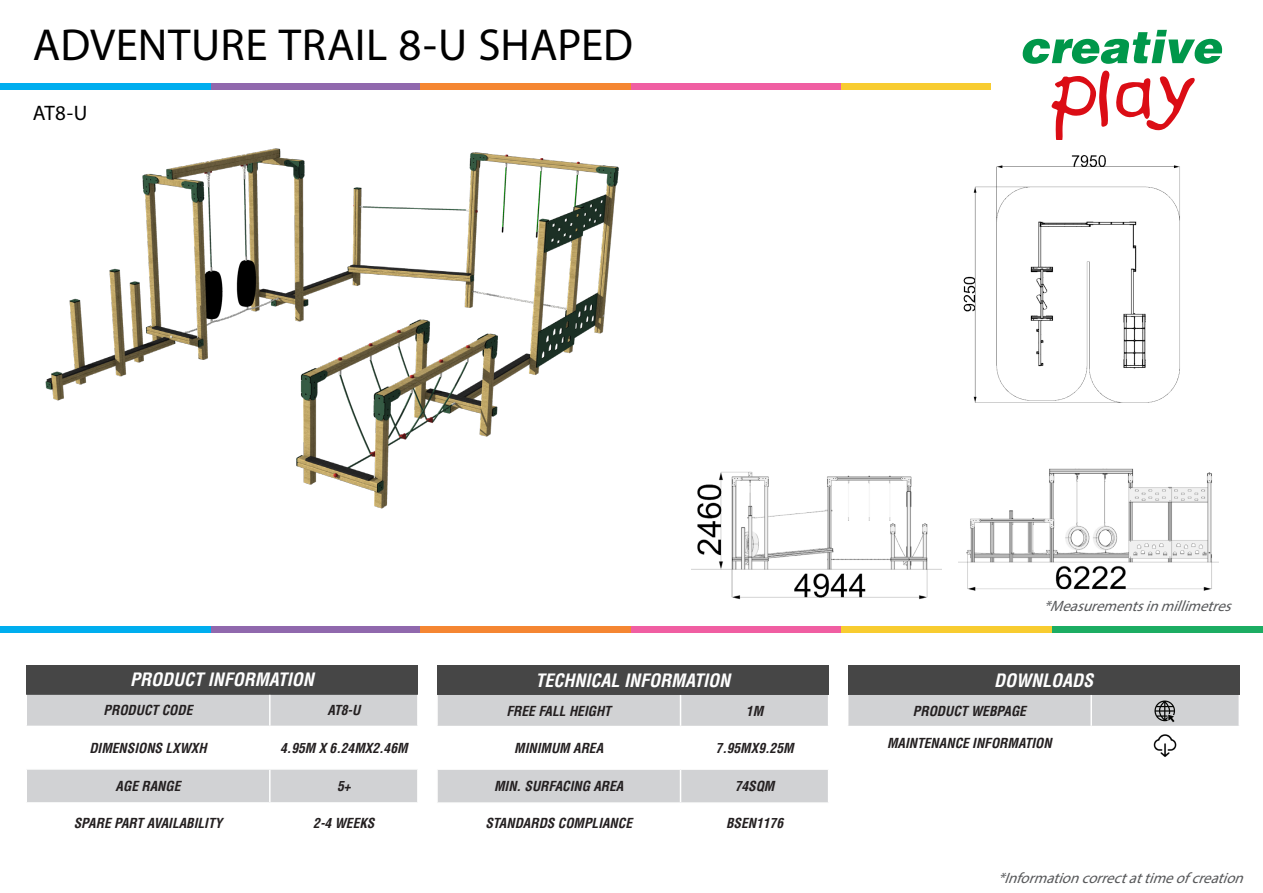
<style>
.page{position:relative;width:1263px;height:893px;background:#fff}
.page>*{position:absolute;margin:0;border:0;box-sizing:border-box;transform-origin:0 0}
.t1{font:45px "Myriad Pro";color:#000}
.t2{font:21px "Myriad Pro";color:#000}
.t3{font:italic 700 condensed 18px "Helvetica LT Std";color:#fff}
.t4{font:italic 15px "Myriad Pro";color:#57585a}
.t5{font:italic 700 condensed 13.5px "Helvetica LT Std";color:#231f20}
</style>
<div class="page">
<div style="left:0;top:626px;width:211px;height:6px;background:#00aeef"></div>
<div style="left:211px;top:626px;width:210px;height:6px;background:#9068ad"></div>
<div style="left:420px;top:626px;width:211px;height:6px;background:#f58632"></div>
<div style="left:631px;top:626px;width:210px;height:6px;background:#f05ea2"></div>
<div style="left:841px;top:626px;width:211px;height:6px;background:#f8cc30"></div>
<div style="left:1052px;top:626px;width:211px;height:6px;background:#1cad63"></div>
<svg style="left:1051px;top:70px;width:58px;height:69px"></svg>
<svg style="left:1116px;top:76px;width:79px;height:54px"></svg>
<svg style="left:1022px;top:30px;width:201px;height:34px"></svg>
<img style="left:963px;top:155px;width:217px;height:248px">
<div style="left:0;top:83px;width:211px;height:7px;background:#00aeef"></div>
<div style="left:211px;top:83px;width:210px;height:7px;background:#9068ad"></div>
<div style="left:420px;top:83px;width:211px;height:7px;background:#f58632"></div>
<div style="left:631px;top:83px;width:210px;height:7px;background:#f05ea2"></div>
<div style="left:841px;top:83px;width:150px;height:7px;background:#f8cc30"></div>
<div style="left:26px;top:665px;width:392px;height:30px;background:#464646"></div>
<div style="left:27px;top:695px;width:390px;height:31px;background:#d1d2d4"></div>
<div style="left:27px;top:770px;width:390px;height:32px;background:#d1d2d4"></div>
<hr style="left:269px;top:695px;width:2px;height:31px;background:#fff">
<hr style="left:269px;top:770px;width:2px;height:32px;background:#fff">
<div style="left:437px;top:665px;width:392px;height:30px;background:#464646"></div>
<div style="left:438px;top:695px;width:390px;height:31px;background:#d1d2d4"></div>
<div style="left:438px;top:770px;width:390px;height:32px;background:#d1d2d4"></div>
<hr style="left:680px;top:695px;width:1px;height:31px;background:#fff">
<hr style="left:680px;top:770px;width:1px;height:32px;background:#fff">
<div style="left:848px;top:665px;width:391px;height:30px;background:#464646"></div>
<div style="left:848px;top:695px;width:391px;height:31px;background:#d1d2d4"></div>
<img style="left:1153px;top:734px;width:24px;height:23px">
<img style="left:45px;top:148px;width:574px;height:361px">
<img style="left:959px;top:468px;width:259px;height:123px">
<img style="left:691px;top:471px;width:250px;height:129px">
<p class="t1" style="left:33px;top:17px;width:602px">ADVENTURE TRAIL 8-U SHAPED</p>
<p class="t2" style="left:33px;top:100px;width:56px">AT8-U</p>
<p class="t3" style="left:130px;top:668px;width:185px">PRODUCT INFORMATION</p>
<p class="t5" style="left:104px;top:702px;width:90px">PRODUCT CODE</p>
<p class="t5" style="left:327px;top:702px;width:35px">AT8-U</p>
<p class="t5" style="left:89px;top:739px;width:119px">DIMENSIONS LXWXH</p>
<p class="t5" style="left:280px;top:739px;width:129px">4.95M X 6.24MX2.46M</p>
<p class="t5" style="left:116px;top:777px;width:66px">AGE RANGE</p>
<p class="t5" style="left:337px;top:777px;width:15px">5+</p>
<p class="t5" style="left:74px;top:815px;width:150px">SPARE PART AVAILABILITY</p>
<p class="t5" style="left:313px;top:815px;width:63px">2-4 WEEKS</p>
<p class="t3" style="left:535px;top:669px;width:196px">TECHNICAL INFORMATION</p>
<p class="t5" style="left:506px;top:702px;width:106px">FREE FALL HEIGHT</p>
<p class="t5" style="left:746px;top:702px;width:19px">1M</p>
<p class="t5" style="left:514px;top:739px;width:90px">MINIMUM AREA</p>
<p class="t5" style="left:715px;top:739px;width:80px">7.95MX9.25M</p>
<p class="t5" style="left:494px;top:777px;width:131px">MIN. SURFACING AREA</p>
<p class="t5" style="left:735px;top:777px;width:41px">74SQM</p>
<p class="t5" style="left:485px;top:815px;width:148px">STANDARDS COMPLIANCE</p>
<p class="t5" style="left:726px;top:815px;width:59px">BSEN1176</p>
<p class="t4" style="left:1044px;top:596px;width:195px">*Measurementsinmillimetres</p>
<p class="t3" style="left:994px;top:669px;width:101px">DOWNLOADS</p>
<p class="t5" style="left:913px;top:702px;width:115px">PRODUCT WEBPAGE</p>
<p class="t5" style="left:887px;top:735px;width:166px">MAINTENANCE INFORMATION</p>
<p class="t4" style="left:998px;top:869px;width:253px">*Informationcorrectattimeofcreation</p>
</div>
